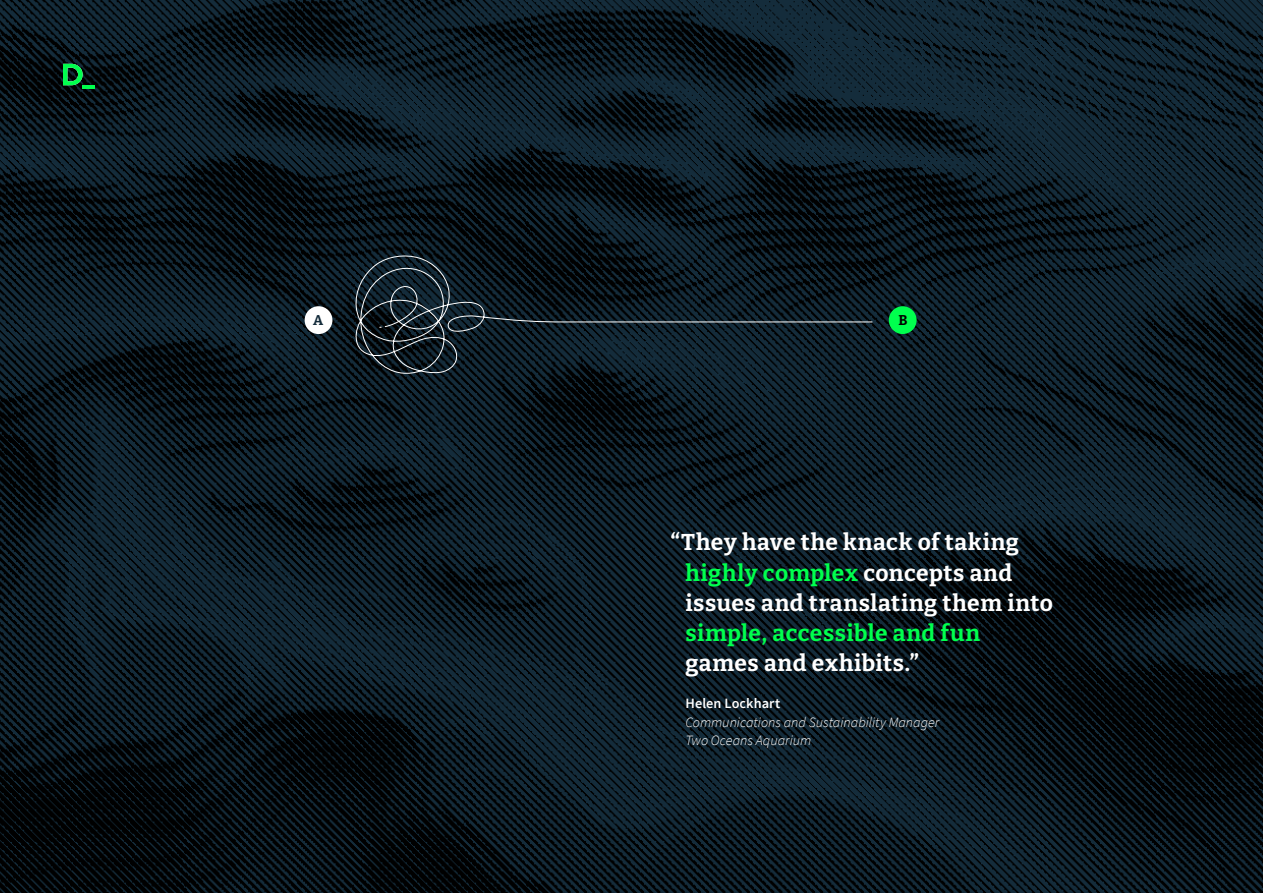
<style>
.page{position:relative;width:1263px;height:893px;background:#fff}
.page>*{position:absolute;margin:0;border:0;box-sizing:border-box;transform-origin:0 0}
.t1{font:700 22.8px/30.2px "Bitter";letter-spacing:.02em;color:#fff}
.t2{font:700 22.8px "Bitter";letter-spacing:.015em;color:#00ff4e}
.t3{font:italic 300 14.25px/18.5px "Source Sans Pro";color:#fff}
.t4{font:600 14.25px "Source Sans Pro";letter-spacing:.01em;color:#fff}
.t5{font:700 14.1px "Bitter";color:#142c3b}
.t6{font:700 14.1px "Bitter";color:#000}
.s1{color:#00ff4e}
</style>
<div class="page">
<img style="left:0;top:0;width:1263px;height:893px">
<div style="left:305px;top:306px;width:27px;height:28px;background:#fff;border-radius:50%"></div>
<div style="left:889px;top:306px;width:28px;height:28px;background:#00ff4e;border-radius:50%"></div>
<svg style="left:352px;top:253px;width:521px;height:123px;background:#111f28"></svg>
<hr style="left:83px;top:85px;width:12px;height:4px;background:#00ff4e">
<svg style="left:63px;top:64px;width:20px;height:21px"></svg>
<p class="t5" style="left:313px;top:313px;width:12px">A</p>
<p class="t6" style="left:898px;top:313px;width:11px">B</p>
<p class="t1" style="left:685px;top:529px;width:369px;text-indent:-15px">“They have the knack of taking <span class="s1">highly complex</span> concepts and issues and translating them into</p>
<p class="t2" style="left:685px;top:623px;width:296px">simple, accessible and fun</p>
<p class="t1" style="left:685px;top:650px;width:235px">games and exhibits.”</p>
<p class="t4" style="left:685px;top:698px;width:96px">Helen Lockhart</p>
<p class="t3" style="left:685px;top:714px;width:256px">Communications and Sustainability Manager<br>Two Oceans Aquarium</p>
</div>
